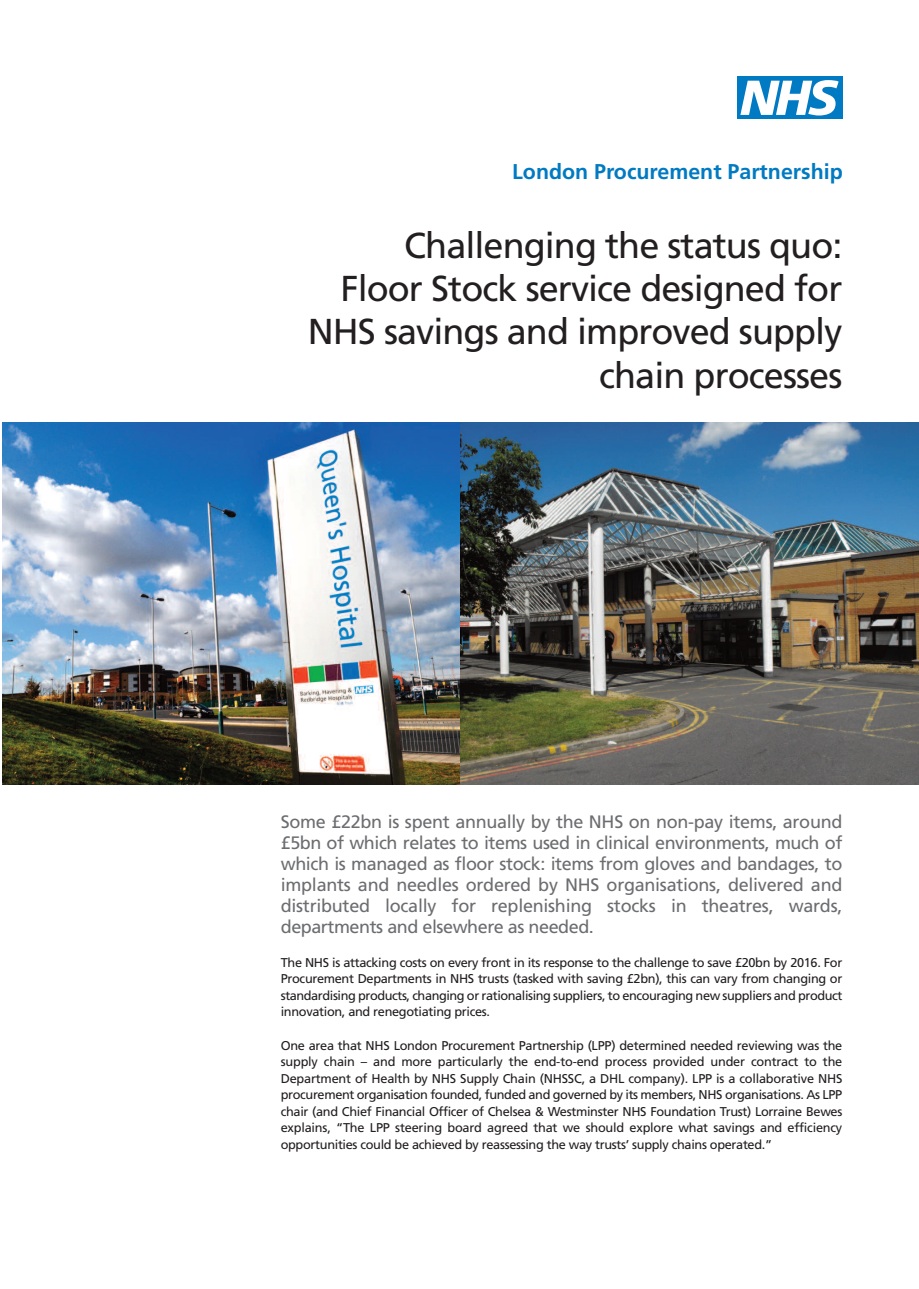
<style>
.page{position:relative;width:919px;height:1289px;background:#fff}
.page>*{position:absolute;margin:0;border:0;box-sizing:border-box;transform-origin:0 0}
.t1{font:36px/43.2px "Frutiger";letter-spacing:-.025em;color:#231f20;text-align:right}
.t2{font:700 21.45px "Frutiger";color:#007ac2}
.t3{font:18px/21px "Frutiger";letter-spacing:-.025em;color:#6c6d70;text-align:justify}
.t4{font:12.75px/16.5px "Frutiger";letter-spacing:-.025em;color:#231f20;text-align:justify}
</style>
<div class="page">
<img style="left:459px;top:423px;width:459px;height:361px">
<div style="left:737px;top:77px;width:105px;height:42px;background:#007ac2"></div>
<svg style="left:740px;top:80px;width:98px;height:35px"></svg>
<img style="left:3px;top:423px;width:456px;height:361px">
<h2 class="t2" style="left:512px;top:163px;width:332px">London Procurement Partnership</h2>
<h1 class="t1" style="left:308px;top:227px;width:536px">Challenging the status quo:<br>Floor Stock service designed for<br>NHS savings and improved supply chain processes</h1>
<p class="t3" style="left:281px;top:812px;width:563px">Some £22bn is spent annually by the NHS on non-pay items, around £5bn of which relates to items used in clinical environments, much of which is managed as floor stock: items from gloves and bandages, to implants and needles ordered by NHS organisations, delivered and distributed locally for replenishing stocks in theatres, wards, departments and elsewhere as needed.</p>
<p class="t4" style="left:281px;top:954px;width:563px">The NHS is attacking costs on every front in its response to the challenge to save £20bn by 2016. For Procurement Departments in NHS trusts (tasked with saving £2bn), this can vary from changing or standardising products, changing or rationalising suppliers, to encouraging new suppliers and product innovation, and renegotiating prices.</p>
<p class="t4" style="left:281px;top:1037px;width:563px">One area that NHS London Procurement Partnership (LPP) determined needed reviewing was the supply chain – and more particularly the end-to-end process provided under contract to the Department of Health by NHS Supply Chain (NHSSC, a DHL company). LPP is a collaborative NHS procurement organisation founded, funded and governed by its members, NHS organisations. As LPP chair (and Chief Financial Officer of Chelsea &amp; Westminster NHS Foundation Trust) Lorraine Bewes explains, “The LPP steering board agreed that we should explore what savings and efficiency opportunities could be achieved by reassessing the way trusts’ supply chains operated.”</p>
</div>
